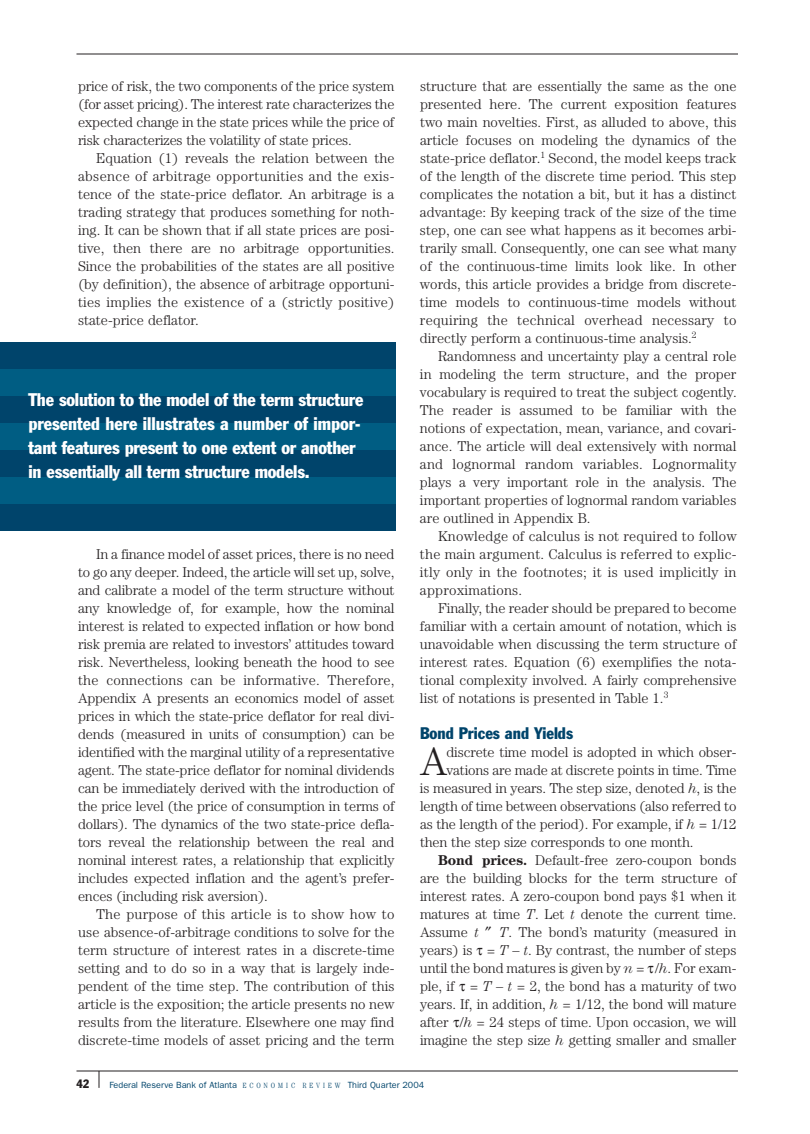
<style>
.page{position:relative;width:810px;height:1134px;background:#fff}
.page>*{position:absolute;margin:0;border:0;box-sizing:border-box;transform-origin:0 0}
.t1{font:300 40.35px "Century";color:#231f20}
.t2{font:condensed 18px/24px "Franklin Gothic";letter-spacing:-.01em;color:#fff}
.t3{font:condensed 16.5px "Franklin Gothic";color:#00446b}
.t4{font:300 14.25px/18px "Century";letter-spacing:-.005em;color:#231f20;text-align:justify}
.t5{font:condensed 12px "Franklin Gothic";color:#231f20}
.t6{font:9px "Franklin Gothic";color:#00446b}
.s1{font-style:italic}
.s2{font-weight:700}
.s3{font-family:"Century";font-weight:300;font-stretch:condensed;font-size:7.5px}
</style>
<div class="page">
<hr style="left:76px;top:54px;width:662px;height:1px;background:#231f20">
<hr style="left:76px;top:1071px;width:662px;height:1px;background:#231f20">
<svg style="left:99px;top:1071px;width:1px;height:17px"></svg>
<div style="left:0;top:342px;width:396px;height:189px;background:#005d83"></div>
<div style="left:0;top:342px;width:396px;height:27px;background:#00446b"></div>
<div style="left:0;top:396px;width:396px;height:27px;background:#00446b"></div>
<div style="left:0;top:450px;width:396px;height:27px;background:#00446b"></div>
<div style="left:0;top:504px;width:396px;height:27px;background:#00446b"></div>
<p class="t4" style="left:78px;top:78px;width:318px">price of risk, the two components of the price system (for asset pricing). The interest rate characterizes the expected change in the state prices while the price of risk characterizes the volatility of state prices.</p>
<p class="t4" style="left:78px;top:150px;width:318px;text-indent:18px">Equation (1) reveals the relation between the absence of arbitrage opportunities and the exis&shy;tence of the state-price deflator. An arbitrage is a trading strategy that produces something for noth&shy;ing. It can be shown that if all state prices are posi&shy;tive, then there are no arbitrage opportunities.<br>Since the probabilities of the states are all positive (by definition), the absence of arbitrage opportuni&shy;ties implies the existence of a (strictly positive) state-price deflator.</p>
<p class="t2" style="left:28px;top:389px;width:336px">The solution to the model of the term structure presented here illustrates a number of impor&shy;tant features present to one extent or another in essentially all term structure models.</p>
<p class="t4" style="left:78px;top:546px;width:318px;text-indent:18px">In a finance model of asset prices, there is no need to go any deeper. Indeed, the article will set up, solve, and calibrate a model of the term structure without any knowledge of, for example, how the nominal interest is related to expected inflation or how bond risk premia are related to investors’ attitudes toward risk. Nevertheless, looking beneath the hood to see the connections can be informative. Therefore, Appendix A presents an economics model of asset prices in which the state-price deflator for real divi&shy;dends (measured in units of consumption) can be identified with the marginal utility of a representative agent. The state-price deflator for nominal dividends can be immediately derived with the introduction of the price level (the price of consumption in terms of dollars). The dynamics of the two state-price defla&shy;tors reveal the relationship between the real and nominal interest rates, a relationship that explicitly includes expected inflation and the agent’s prefer&shy;ences (including risk aversion).</p>
<p class="t4" style="left:78px;top:906px;width:318px;text-indent:18px">The purpose of this article is to show how to use absence-of-arbitrage conditions to solve for the term structure of interest rates in a discrete-time setting and to do so in a way that is largely inde&shy;pendent of the time step. The contribution of this article is the exposition; the article presents no new results from the literature. Elsewhere one may find discrete-time models of asset pricing and the term</p>
<p class="t4" style="left:420px;top:78px;width:318px">structure that are essentially the same as the one presented here. The current exposition features two main novelties. First, as alluded to above, this article focuses on modeling the dynamics of the state-price deflator.<sup>1</sup> Second, the model keeps track of the length of the discrete time period. This step complicates the notation a bit, but it has a distinct advantage: By keeping track of the size of the time step, one can see what happens as it becomes arbi&shy;trarily small. Consequently, one can see what many of the continuous-time limits look like. In other words, this article provides a bridge from discrete&shy;time models to continuous-time models without requiring the technical overhead necessary to directly perform a continuous-time analysis.<sup>2</sup></p>
<p class="t4" style="left:420px;top:348px;width:318px;text-indent:18px">Randomness and uncertainty play a central role in modeling the term structure, and the proper vocabulary is required to treat the subject cogently.<br>The reader is assumed to be familiar with the notions of expectation, mean, variance, and covari&shy;ance. The article will deal extensively with normal and lognormal random variables. Lognormality plays a very important role in the analysis. The important properties of lognormal random variables are outlined in Appendix B.</p>
<p class="t4" style="left:420px;top:528px;width:318px;text-indent:18px">Knowledge of calculus is not required to follow the main argument. Calculus is referred to explic&shy;itly only in the footnotes; it is used implicitly in approximations.</p>
<p class="t4" style="left:420px;top:600px;width:318px;text-indent:18px">Finally, the reader should be prepared to become familiar with a certain amount of notation, which is unavoidable when discussing the term structure of interest rates. Equation (6) exemplifies the nota&shy;tional complexity involved. A fairly comprehensive list of notations is presented in Table 1.<sup>3</sup></p>
<p class="t3" style="left:420px;top:727px;width:155px">Bond Prices and Yields</p>
<h1 class="t1" style="left:420px;top:747px;width:28px">A</h1>
<p class="t4" style="left:446px;top:744px;width:292px">discrete time model is adopted in which obser-</p>
<p class="t4" style="left:446px;top:762px;width:292px">vations are made at discrete points in time. Time</p>
<p class="t4" style="left:420px;top:780px;width:318px">is measured in years. The step size, denoted <span class="s1">h</span>, is the</p>
<p class="t4" style="left:420px;top:798px;width:318px">length of time between observations (also referred to</p>
<p class="t4" style="left:420px;top:816px;width:318px">as the length of the period). For example, if <span class="s1">h</span> = 1/12</p>
<p class="t4" style="left:420px;top:834px;width:275px">then the step size corresponds to one month.</p>
<p class="t4" style="left:438px;top:852px;width:300px"><span class="s2">Bond prices.</span> Default-free zero-coupon bonds</p>
<p class="t4" style="left:420px;top:870px;width:318px">are the building blocks for the term structure of</p>
<p class="t4" style="left:420px;top:888px;width:318px">interest rates. A zero-coupon bond pays $1 when it</p>
<p class="t4" style="left:420px;top:906px;width:318px">matures at time <span class="s1">T</span>. Let <span class="s1">t</span> denote the current time.</p>
<p class="t4" style="left:420px;top:924px;width:318px">Assume <span class="s1">t</span> ≤ <span class="s1">T</span>. The bond’s maturity (measured in</p>
<p class="t4" style="left:420px;top:942px;width:318px">years) is ▼ = <span class="s1">T</span> – <span class="s1">t</span>. By contrast, the number of steps</p>
<p class="t4" style="left:420px;top:960px;width:318px">until the bond matures is given by <span class="s1">n</span> = ▼/<span class="s1">h</span>. For exam-</p>
<p class="t4" style="left:420px;top:978px;width:318px">ple, if ▼ = <span class="s1">T</span> – <span class="s1">t</span> = 2, the bond has a maturity of two</p>
<p class="t4" style="left:420px;top:996px;width:318px">years. If, in addition, <span class="s1">h</span> = 1/12, the bond will mature</p>
<p class="t4" style="left:420px;top:1014px;width:318px">after ▼/<span class="s1">h</span> = 24 steps of time. Upon occasion, we will</p>
<p class="t4" style="left:420px;top:1032px;width:318px">imagine the step size <span class="s1">h</span> getting smaller and smaller</p>
<p class="t5" style="left:76px;top:1079px;width:14px">42</p>
<p class="t6" style="left:110px;top:1081px;width:316px">Federal Reserve Bank of Atlanta <span class="s3">E C O N O M I C R E V I E W</span> Third Quarter 2004</p>
</div>
